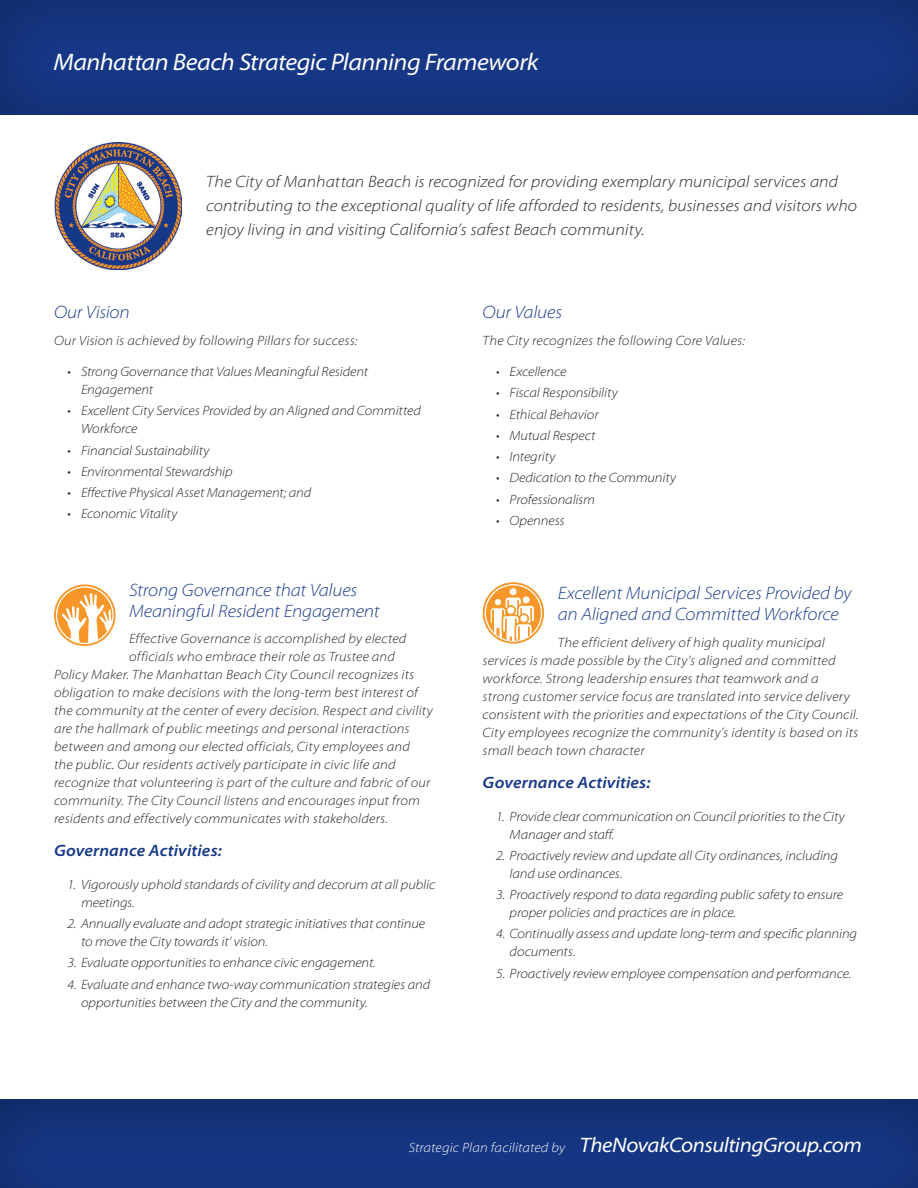
<style>
.page{position:relative;width:918px;height:1188px;background:#fff}
.page>*{position:absolute;margin:0;border:0;box-sizing:border-box;transform-origin:0 0}
.t1{font:italic semi-expanded 24px "Myriad Pro";letter-spacing:-.025em;color:#fff}
.t2{font:italic semi-expanded 21px "Myriad Pro";letter-spacing:-.02em;color:#fff}
.t3{font:italic 300 semi-expanded 18px/21px "Myriad Pro";letter-spacing:-.005em;color:#163887}
.t4{font:italic 300 semi-expanded 16.5px/24px "Myriad Pro";letter-spacing:.005em;color:#231f20}
.t5{font:italic 600 semi-expanded 16.5px "Myriad Pro";letter-spacing:.005em;color:#163887}
.t6{font:italic 300 semi-expanded 13.5px/18px "Myriad Pro";letter-spacing:.005em;color:#231f20}
.t7{font:italic 300 semi-expanded 13.5px "Myriad Pro";letter-spacing:.015em;color:#fff}
</style>
<div class="page">
<div style="left:0;top:1090px;width:918px;height:98px;background:#231f20;opacity:.35"></div>
<div style="left:0;top:0;width:918px;height:116px;background:#153580"></div>
<svg style="left:54px;top:584px;width:62px;height:62px"></svg>
<svg style="left:485px;top:585px;width:56px;height:56px"></svg>
<div style="left:483px;top:582px;width:61px;height:62px;border:2px solid #f79729;border-radius:50%"></div>
<div style="left:509px;top:588px;width:8px;height:8px;background:#fff;border-radius:50%"></div>
<div style="left:509px;top:588px;width:8px;height:8px;border:1px solid #f79729;border-radius:50%"></div>
<div style="left:522px;top:596px;width:8px;height:8px;border:1px solid #f79729;border-radius:50%"></div>
<svg style="left:490px;top:597px;width:45px;height:45px"></svg>
<img style="left:54px;top:142px;width:127px;height:127px">
<h1 class="t1" style="left:54px;top:49px;width:487px">Manhattan Beach Strategic Planning Framework</h1>
<p class="t4" style="left:206px;top:170px;width:652px">The City of Manhattan Beach is recognized for providing exemplary municipal services and contributing to the exceptional quality of life afforded to residents, businesses and visitors who enjoy living in and visiting California’s safest Beach community.</p>
<h3 class="t3" style="left:54px;top:302px;width:77px">Our Vision</h3>
<p class="t6" style="left:54px;top:332px;width:305px">Our Vision is achieved by following Pillars for success:</p>
<p class="t6" style="left:81px;top:363px;width:289px;text-indent:-14px">• Strong Governance that Values Meaningful Resident<br>Engagement</p>
<p class="t6" style="left:81px;top:402px;width:341px;text-indent:-14px">• Excellent City Services Provided by an Aligned and Committed<br>Workforce</p>
<p class="t6" style="left:68px;top:442px;width:143px">• Financial Sustainability</p>
<p class="t6" style="left:68px;top:463px;width:167px">• Environmental Stewardship</p>
<p class="t6" style="left:68px;top:484px;width:245px">• Effective Physical Asset Management; and</p>
<p class="t6" style="left:68px;top:505px;width:111px">• Economic Vitality</p>
<h3 class="t3" style="left:129px;top:580px;width:252px">Strong Governance that Values<br>Meaningful Resident Engagement</h3>
<p class="t6" style="left:129px;top:630px;width:279px">Effective Governance is accomplished by elected</p>
<p class="t6" style="left:129px;top:648px;width:267px">officials who embrace their role as Trustee and</p>
<p class="t6" style="left:54px;top:666px;width:362px">Policy Maker. The Manhattan Beach City Council recognizes its</p>
<p class="t6" style="left:54px;top:684px;width:365px">obligation to make decisions with the long-term best interest of</p>
<p class="t6" style="left:54px;top:702px;width:380px">the community at the center of every decision. Respect and civility</p>
<p class="t6" style="left:54px;top:720px;width:357px">are the hallmark of public meetings and personal interactions</p>
<p class="t6" style="left:54px;top:738px;width:357px">between and among our elected officials, City employees and</p>
<p class="t6" style="left:54px;top:756px;width:343px">the public. Our residents actively participate in civic life and</p>
<p class="t6" style="left:54px;top:774px;width:378px">recognize that volunteering is part of the culture and fabric of our</p>
<p class="t6" style="left:54px;top:792px;width:367px">community. The City Council listens and encourages input from</p>
<p class="t6" style="left:54px;top:810px;width:336px">residents and effectively communicates with stakeholders.</p>
<p class="t5" style="left:54px;top:841px;width:169px">Governance Activities:</p>
<p class="t6" style="left:81px;top:876px;width:356px;text-indent:-14px">1. Vigorously uphold standards of civility and decorum at all public meetings.</p>
<p class="t6" style="left:81px;top:915px;width:346px;text-indent:-14px">2. Annually evaluate and adopt strategic initiatives that continue to move the City towards it’ vision.</p>
<p class="t6" style="left:68px;top:954px;width:310px">3. Evaluate opportunities to enhance civic engagement.</p>
<p class="t6" style="left:81px;top:976px;width:351px;text-indent:-14px">4. Evaluate and enhance two-way communication strategies and opportunities between the City and the community.</p>
<h3 class="t3" style="left:483px;top:302px;width:81px">Our Values</h3>
<p class="t6" style="left:483px;top:332px;width:264px">The City recognizes the following Core Values:</p>
<p class="t6" style="left:496px;top:363px;width:72px">• Excellence</p>
<p class="t6" style="left:496px;top:384px;width:123px">• Fiscal Responsibility</p>
<p class="t6" style="left:496px;top:406px;width:104px">• Ethical Behavior</p>
<p class="t6" style="left:496px;top:427px;width:101px">• Mutual Respect</p>
<p class="t6" style="left:496px;top:448px;width:61px">• Integrity</p>
<p class="t6" style="left:496px;top:469px;width:181px">• Dedication to the Community</p>
<p class="t6" style="left:496px;top:490px;width:100px">• Professionalism</p>
<p class="t6" style="left:496px;top:512px;width:70px">• Openness</p>
<h3 class="t3" style="left:558px;top:583px;width:295px">Excellent Municipal Services Provided by an Aligned and Committed Workforce</h3>
<p class="t6" style="left:483px;top:634px;width:377px;text-indent:75px">The efficient delivery of high quality municipal services is made possible by the City’s aligned and committed workforce. Strong leadership ensures that teamwork and a strong customer service focus are translated into service delivery consistent with the priorities and expectations of the City Council.<br>City employees recognize the community’s identity is based on its small beach town character</p>
<p class="t5" style="left:483px;top:773px;width:169px">Governance Activities:</p>
<p class="t6" style="left:510px;top:808px;width:337px;text-indent:-14px">1. Provide clear communication on Council priorities to the City<br>Manager and staff.</p>
<p class="t6" style="left:510px;top:847px;width:330px;text-indent:-14px">2. Proactively review and update all City ordinances, including land use ordinances.</p>
<p class="t6" style="left:510px;top:886px;width:335px;text-indent:-14px">3. Proactively respond to data regarding public safety to ensure proper policies and practices are in place.</p>
<p class="t6" style="left:510px;top:925px;width:349px;text-indent:-14px">4. Continually assess and update long-term and specific planning documents.</p>
<p class="t6" style="left:496px;top:964px;width:357px">5. Proactively review employee compensation and performance.</p>
<p class="t7" style="left:409px;top:1141px;width:158px">Strategic Plan facilitated by</p>
<h2 class="t2" style="left:580px;top:1134px;width:284px">TheNovakConsultingGroup.com</h2>
</div>
